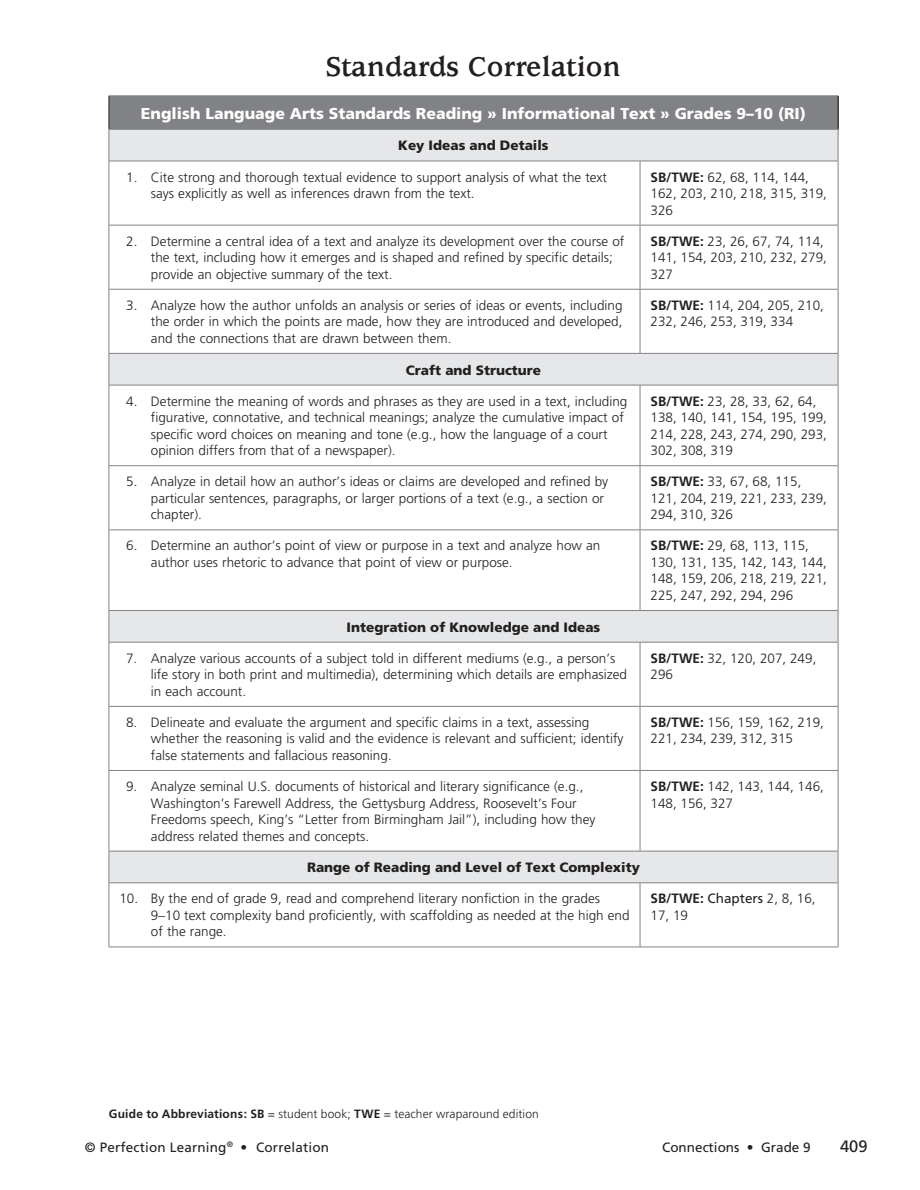
<style>
.page{position:relative;width:920px;height:1190px;background:#fff}
.page>*{position:absolute;margin:0;border:0;box-sizing:border-box;transform-origin:0 0}
.t1{font:700 30px "Usherwood";color:#231f20}
.t2{font:16.5px "Frutiger";color:#231f20}
.t3{font:900 15.75px "Frutiger";color:#fff}
.t4{font:300 13.5px/16.5px "Frutiger";color:#231f20}
.t5{font:900 13.5px "Frutiger";color:#231f20}
.t6{font:13.5px "Frutiger";letter-spacing:.01em;color:#231f20}
.t7{font:300 12px "Frutiger";letter-spacing:.005em;color:#231f20}
.s1{font-weight:700}
.s2{font-weight:400}
</style>
<div class="page">
<div style="left:109px;top:96px;width:729px;height:33px;background:#808285"></div>
<svg style="left:110px;top:130px;width:728px;height:752px"></svg>
<hr style="left:109px;top:225px;width:531px;height:1px;background:#808285">
<hr style="left:640px;top:225px;width:198px;height:1px;background:#808285">
<hr style="left:109px;top:289px;width:531px;height:1px;background:#808285">
<hr style="left:640px;top:290px;width:1px;height:63px;background:#808285">
<hr style="left:640px;top:385px;width:1px;height:80px;background:#808285">
<hr style="left:109px;top:465px;width:531px;height:1px;background:#808285">
<hr style="left:640px;top:465px;width:198px;height:1px;background:#808285">
<hr style="left:640px;top:466px;width:1px;height:63px;background:#808285">
<hr style="left:109px;top:529px;width:531px;height:1px;background:#808285">
<hr style="left:640px;top:529px;width:198px;height:1px;background:#808285">
<hr style="left:640px;top:530px;width:1px;height:80px;background:#808285">
<hr style="left:640px;top:642px;width:1px;height:64px;background:#808285">
<hr style="left:109px;top:706px;width:531px;height:1px;background:#808285">
<hr style="left:640px;top:706px;width:198px;height:1px;background:#808285">
<hr style="left:640px;top:707px;width:1px;height:63px;background:#808285">
<hr style="left:109px;top:770px;width:531px;height:1px;background:#808285">
<hr style="left:640px;top:770px;width:198px;height:1px;background:#808285">
<hr style="left:640px;top:771px;width:1px;height:80px;background:#808285">
<hr style="left:640px;top:883px;width:1px;height:63px;background:#808285">
<hr style="left:109px;top:130px;width:1px;height:31px;background:#808285">
<hr style="left:838px;top:130px;width:1px;height:31px;background:#808285">
<hr style="left:109px;top:95px;width:531px;height:1px;background:#808285">
<hr style="left:640px;top:95px;width:198px;height:1px;background:#808285">
<hr style="left:109px;top:129px;width:531px;height:1px;background:#808285">
<hr style="left:640px;top:129px;width:198px;height:1px;background:#808285">
<hr style="left:109px;top:96px;width:1px;height:33px;background:#231f20">
<hr style="left:838px;top:96px;width:1px;height:33px;background:#231f20">
<hr style="left:640px;top:161px;width:1px;height:64px;background:#808285">
<hr style="left:640px;top:225px;width:1px;height:64px;background:#808285">
<hr style="left:640px;top:289px;width:198px;height:1px;background:#808285">
<hr style="left:109px;top:161px;width:531px;height:1px;background:#808285">
<hr style="left:109px;top:161px;width:1px;height:64px;background:#808285">
<hr style="left:640px;top:161px;width:198px;height:1px;background:#808285">
<hr style="left:838px;top:161px;width:1px;height:64px;background:#808285">
<hr style="left:109px;top:225px;width:1px;height:64px;background:#808285">
<hr style="left:838px;top:225px;width:1px;height:64px;background:#808285">
<hr style="left:109px;top:290px;width:1px;height:63px;background:#808285">
<hr style="left:838px;top:290px;width:1px;height:63px;background:#808285">
<hr style="left:109px;top:385px;width:1px;height:80px;background:#808285">
<hr style="left:838px;top:385px;width:1px;height:80px;background:#808285">
<hr style="left:109px;top:466px;width:1px;height:63px;background:#808285">
<hr style="left:838px;top:466px;width:1px;height:63px;background:#808285">
<hr style="left:109px;top:530px;width:1px;height:80px;background:#808285">
<hr style="left:838px;top:530px;width:1px;height:80px;background:#808285">
<hr style="left:109px;top:642px;width:1px;height:64px;background:#808285">
<hr style="left:838px;top:642px;width:1px;height:64px;background:#808285">
<hr style="left:109px;top:707px;width:1px;height:63px;background:#808285">
<hr style="left:838px;top:707px;width:1px;height:63px;background:#808285">
<hr style="left:109px;top:771px;width:1px;height:80px;background:#808285">
<hr style="left:838px;top:771px;width:1px;height:80px;background:#808285">
<hr style="left:109px;top:883px;width:1px;height:63px;background:#808285">
<hr style="left:838px;top:883px;width:1px;height:63px;background:#808285">
<hr style="left:109px;top:353px;width:531px;height:1px;background:#808285">
<hr style="left:109px;top:354px;width:1px;height:31px;background:#808285">
<hr style="left:640px;top:353px;width:198px;height:1px;background:#808285">
<hr style="left:838px;top:354px;width:1px;height:31px;background:#808285">
<hr style="left:109px;top:385px;width:531px;height:1px;background:#808285">
<hr style="left:640px;top:385px;width:198px;height:1px;background:#808285">
<hr style="left:109px;top:610px;width:531px;height:1px;background:#808285">
<hr style="left:109px;top:611px;width:1px;height:31px;background:#808285">
<hr style="left:640px;top:610px;width:198px;height:1px;background:#808285">
<hr style="left:838px;top:611px;width:1px;height:31px;background:#808285">
<hr style="left:109px;top:642px;width:531px;height:1px;background:#808285">
<hr style="left:640px;top:642px;width:198px;height:1px;background:#808285">
<hr style="left:109px;top:946px;width:531px;height:1px;background:#808285">
<hr style="left:640px;top:946px;width:198px;height:1px;background:#808285">
<hr style="left:109px;top:851px;width:531px;height:1px;background:#808285">
<hr style="left:109px;top:851px;width:1px;height:31px;background:#808285">
<hr style="left:640px;top:851px;width:198px;height:1px;background:#808285">
<hr style="left:838px;top:851px;width:1px;height:31px;background:#808285">
<hr style="left:109px;top:882px;width:531px;height:1px;background:#808285">
<hr style="left:640px;top:882px;width:198px;height:1px;background:#808285">
<h1 class="t1" style="left:326px;top:50px;width:296px">Standards Correlation</h1>
<p class="t3" style="left:141px;top:104px;width:666px">English Language Arts Standards Reading » Informational Text » Grades 9–10 (RI)</p>
<p class="t5" style="left:398px;top:138px;width:152px">Key Ideas and Details</p>
<p class="t4" style="left:151px;top:169px;width:458px;text-indent:-25px">1. Cite strong and thorough textual evidence to support analysis of what the text says explicitly as well as inferences drawn from the text.</p>
<p class="t4" style="left:650px;top:169px;width:178px"><span class="s1">SB/TWE:</span> 62, 68, 114, 144,<br>162, 203, 210, 218, 315, 319,<br>326</p>
<p class="t4" style="left:151px;top:233px;width:475px;text-indent:-25px">2. Determine a central idea of a text and analyze its development over the course of the text, including how it emerges and is shaped and refined by specific details; provide an objective summary of the text.</p>
<p class="t4" style="left:650px;top:233px;width:178px"><span class="s1">SB/TWE:</span> 23, 26, 67, 74, 114,<br>141, 154, 203, 210, 232, 279,<br>327</p>
<p class="t4" style="left:151px;top:297px;width:473px;text-align:justify;text-indent:-25px">3. Analyze how the author unfolds an analysis or series of ideas or events, including the order in which the points are made, how they are introduced and developed, and the connections that are drawn between them.</p>
<p class="t4" style="left:650px;top:297px;width:175px"><span class="s1">SB/TWE:</span> 114, 204, 205, 210,<br>232, 246, 253, 319, 334</p>
<p class="t5" style="left:406px;top:362px;width:136px">Craft and Structure</p>
<p class="t4" style="left:151px;top:393px;width:478px;text-indent:-25px">4. Determine the meaning of words and phrases as they are used in a text, including figurative, connotative, and technical meanings; analyze the cumulative impact of specific word choices on meaning and tone (e.g., how the language of a court opinion differs from that of a newspaper).</p>
<p class="t4" style="left:650px;top:393px;width:178px"><span class="s1">SB/TWE:</span> 23, 28, 33, 62, 64,<br>138, 140, 141, 154, 195, 199,<br>214, 228, 243, 274, 290, 293,<br>302, 308, 319</p>
<p class="t4" style="left:151px;top:474px;width:459px;text-indent:-25px">5. Analyze in detail how an author’s ideas or claims are developed and refined by particular sentences, paragraphs, or larger portions of a text (e.g., a section or chapter).</p>
<p class="t4" style="left:650px;top:474px;width:178px"><span class="s1">SB/TWE:</span> 33, 67, 68, 115,<br>121, 204, 219, 221, 233, 239,<br>294, 310, 326</p>
<p class="t4" style="left:151px;top:538px;width:451px;text-indent:-25px">6. Determine an author’s point of view or purpose in a text and analyze how an author uses rhetoric to advance that point of view or purpose.</p>
<p class="t4" style="left:650px;top:538px;width:178px"><span class="s1">SB/TWE:</span> 29, 68, 113, 115,<br>130, 131, 135, 142, 143, 144,<br>148, 159, 206, 218, 219, 221,<br>225, 247, 292, 294, 296</p>
<p class="t5" style="left:347px;top:619px;width:255px">Integration of Knowledge and Ideas</p>
<p class="t4" style="left:151px;top:650px;width:477px;text-indent:-25px">7. Analyze various accounts of a subject told in different mediums (e.g., a person’s life story in both print and multimedia), determining which details are emphasized in each account.</p>
<p class="t4" style="left:650px;top:650px;width:167px"><span class="s1">SB/TWE:</span> 32, 120, 207, 249,<br>296</p>
<p class="t4" style="left:151px;top:714px;width:474px;text-indent:-25px">8. Delineate and evaluate the argument and specific claims in a text, assessing whether the reasoning is valid and the evidence is relevant and sufficient; identify false statements and fallacious reasoning.</p>
<p class="t4" style="left:650px;top:714px;width:175px"><span class="s1">SB/TWE:</span> 156, 159, 162, 219,<br>221, 234, 239, 312, 315</p>
<p class="t4" style="left:151px;top:778px;width:446px;text-indent:-25px">9. Analyze seminal U.S. documents of historical and literary significance (e.g., Washington’s Farewell Address, the Gettysburg Address, Roosevelt’s Four Freedoms speech, King’s “Letter from Birmingham Jail”), including how they address related themes and concepts.</p>
<p class="t4" style="left:650px;top:778px;width:175px"><span class="s1">SB/TWE:</span> 142, 143, 144, 146,<br>148, 156, 327</p>
<p class="t5" style="left:307px;top:859px;width:334px">Range of Reading and Level of Text Complexity</p>
<p class="t4" style="left:151px;top:891px;width:480px;text-indent:-31px">10. By the end of grade 9, read and comprehend literary nonfiction in the grades<br>9–10 text complexity band proficiently, with scaffolding as needed at the high end of the range.</p>
<p class="t4" style="left:650px;top:891px;width:167px"><span class="s1">SB/TWE:</span> <span class="s2">Chapters</span> 2, 8, 16,<br>17, 19</p>
<p class="t7" style="left:109px;top:1107px;width:431px"><span class="s1">Guide to Abbreviations: SB</span> = student book; <span class="s1">TWE</span> = teacher wraparound edition</p>
<p class="t6" style="left:85px;top:1139px;width:246px">© Perfection Learning<sup>®</sup> • Correlation</p>
<p class="t6" style="left:662px;top:1139px;width:150px">Connections • Grade 9</p>
<p class="t2" style="left:840px;top:1136px;width:29px">409</p>
</div>
